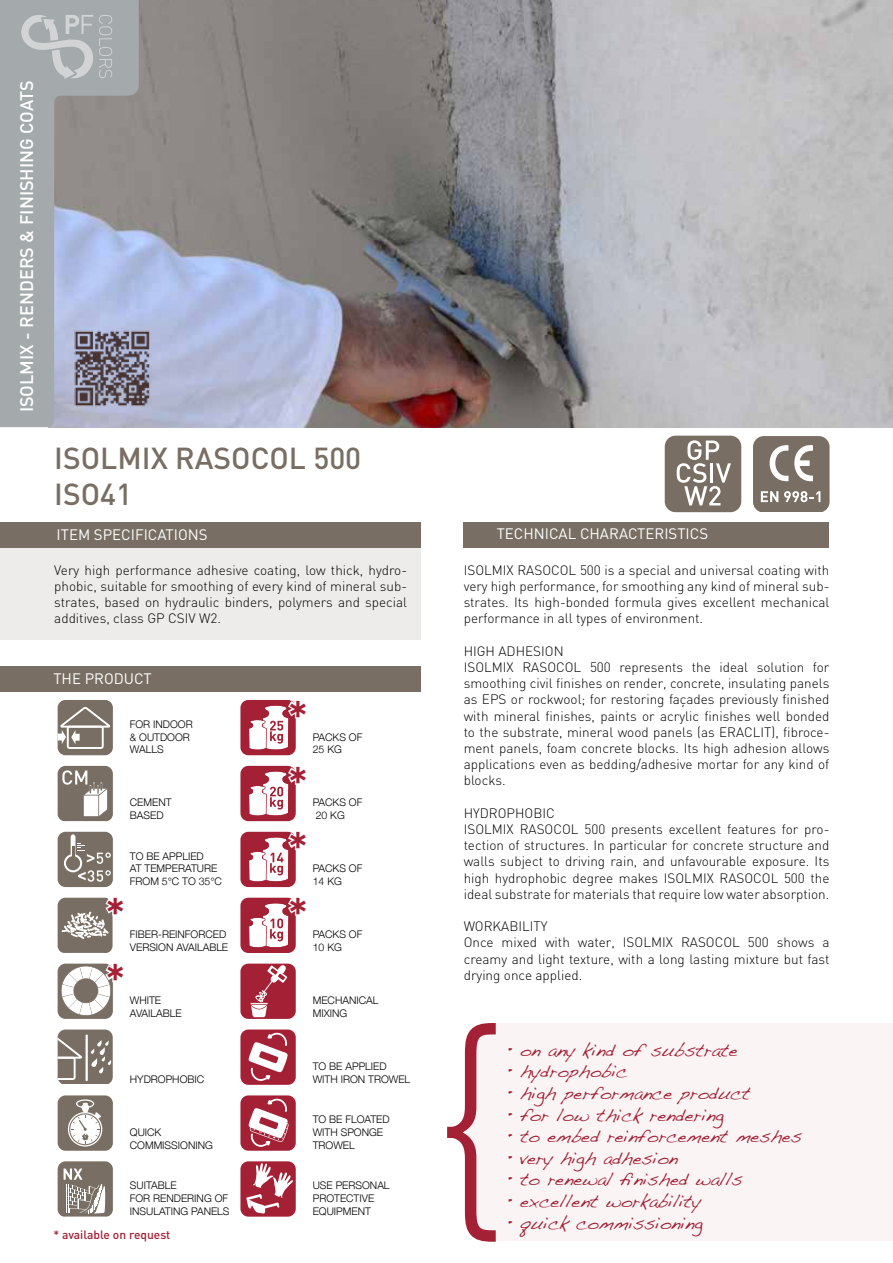
<style>
.page{position:relative;width:893px;height:1263px;background:#fff}
.page>*{position:absolute;margin:0;border:0;box-sizing:border-box;transform-origin:0 0}
.t1{font:500 43.5px "DIN";color:#a42035}
.t2{font:500 30px/36px "DIN";color:#786e63}
.t3{font:18px "Handwriting Dakota";color:#a42035}
.t4{font:500 18px "DIN";color:#fff}
.t5{font:15px "DIN";color:#fff}
.t6{font:300 13.5px/16.2px "DIN";color:#000}
.t7{font:500 12px "DIN";color:#a42035}
.t8{font:300 10.5px/12.6px "Helvetica Neue";color:#000}
</style>
<div class="page">
<div style="left:0;top:522px;width:421px;height:118px;background:#edeceb"></div>
<div style="left:0;top:522px;width:421px;height:25px;background:#786e63"></div>
<div style="left:463px;top:522px;width:366px;height:25px;background:#786e63"></div>
<div style="left:496px;top:1024px;width:397px;height:217px;background:#faf4f5"></div>
<svg style="left:447px;top:1023px;width:49px;height:219px"></svg>
<img style="left:139px;top:0;width:754px;height:427px">
<div style="left:665px;top:436px;width:76px;height:76px;background:#786e63;border-radius:11px"></div>
<svg style="left:677px;top:440px;width:54px;height:65px"></svg>
<div style="left:753px;top:436px;width:76px;height:76px;background:#786e63;border-radius:11px"></div>
<svg style="left:769px;top:445px;width:44px;height:37px"></svg>
<svg style="left:761px;top:491px;width:17px;height:11px"></svg>
<svg style="left:784px;top:491px;width:36px;height:11px"></svg>
<svg style="left:0;top:0;width:139px;height:427px;fill:#a4a9ac"></svg>
<img style="left:70px;top:325px;width:85px;height:85px">
<svg style="left:20px;top:13px;width:92px;height:66px"></svg>
<div style="left:58px;top:700px;width:55px;height:55px;background:#786e63;border-radius:8px"></div>
<div style="left:240px;top:700px;width:56px;height:55px;background:#a42035;border-radius:8px"></div>
<svg style="left:58px;top:766px;width:55px;height:56px"></svg>
<div style="left:240px;top:766px;width:56px;height:55px;background:#a42035;border-radius:8px"></div>
<div style="left:58px;top:832px;width:55px;height:55px;background:#786e63;border-radius:8px"></div>
<svg style="left:64px;top:854px;width:18px;height:18px"></svg>
<svg style="left:71px;top:834px;width:4px;height:32px"></svg>
<div style="left:66px;top:856px;width:14px;height:14px;background:#786e63;border-radius:50%"></div>
<hr style="left:72px;top:846px;width:2px;height:21px;background:#786e63">
<svg style="left:78px;top:870px;width:33px;height:12px"></svg>
<svg style="left:77px;top:843px;width:34px;height:21px"></svg>
<div style="left:240px;top:832px;width:56px;height:55px;background:#a42035;border-radius:8px"></div>
<div style="left:240px;top:898px;width:56px;height:55px;background:#a42035;border-radius:8px"></div>
<div style="left:58px;top:963px;width:55px;height:56px;background:#786e63;border-radius:8px"></div>
<div style="left:240px;top:963px;width:56px;height:56px;background:#a42035;border-radius:8px"></div>
<svg style="left:250px;top:965px;width:37px;height:52px"></svg>
<svg style="left:58px;top:1029px;width:55px;height:55px"></svg>
<div style="left:240px;top:1029px;width:56px;height:56px;background:#a42035;border-radius:8px"></div>
<svg style="left:248px;top:1032px;width:40px;height:49px"></svg>
<div style="left:58px;top:1095px;width:55px;height:56px;background:#786e63;border-radius:8px"></div>
<svg style="left:68px;top:1099px;width:34px;height:47px"></svg>
<div style="left:240px;top:1095px;width:56px;height:56px;background:#a42035;border-radius:8px"></div>
<svg style="left:248px;top:1098px;width:41px;height:49px"></svg>
<svg style="left:58px;top:1161px;width:55px;height:56px"></svg>
<div style="left:240px;top:1161px;width:56px;height:55px;background:#a42035;border-radius:8px"></div>
<svg style="left:246px;top:1162px;width:47px;height:51px"></svg>
<svg style="left:248px;top:765px;width:48px;height:51px"></svg>
<svg style="left:0;top:666px;width:420px;height:84px"></svg>
<svg style="left:248px;top:897px;width:48px;height:51px"></svg>
<svg style="left:248px;top:831px;width:48px;height:51px"></svg>
<svg style="left:61px;top:963px;width:52px;height:53px"></svg>
<svg style="left:58px;top:897px;width:55px;height:56px"></svg>
<h3 class="t4" style="left:15px;top:412px;width:334px;rotate:-90deg">ISOLMIX - RENDERS &amp; FINISHING COATS</h3>
<h2 class="t2" style="left:54px;top:439px;width:308px">ISOLMIX RASOCOL 500<br>ISO41</h2>
<p class="t5" style="left:57px;top:525px;width:153px">ITEM SPECIFICATIONS</p>
<p class="t5" style="left:497px;top:525px;width:213px">TECHNICAL CHARACTERISTICS</p>
<p class="t6" style="left:54px;top:562px;width:354px;text-align:justify">Very high performance adhesive coating, low thick, hydro&shy;phobic, suitable for smoothing of every kind of mineral sub&shy;strates, based on hydraulic binders, polymers and special additives, class GP CSIV W2.</p>
<p class="t6" style="left:464px;top:562px;width:367px;text-align:justify">ISOLMIX RASOCOL 500 is a special and universal coating with very high performance, for smoothing any kind of mineral sub&shy;strates. Its high-bonded formula gives excellent mechanical performance in all types of environment.</p>
<p class="t6" style="left:464px;top:643px;width:367px">HIGH ADHESION<br>ISOLMIX RASOCOL 500 represents the ideal solution for smoothing civil finishes on render, concrete, insulating panels as EPS or rockwool; for restoring façades previously finished with mineral finishes, paints or acrylic finishes well bonded to the substrate, mineral wood panels (as ERACLIT), fibroce&shy;ment panels, foam concrete blocks. Its high adhesion allows applications even as bedding/adhesive mortar for any kind of blocks.</p>
<p class="t6" style="left:464px;top:805px;width:367px">HYDROPHOBIC<br>ISOLMIX RASOCOL 500 presents excellent features for pro&shy;tection of structures. In particular for concrete structure and walls subject to driving rain, and unfavourable exposure. Its high hydrophobic degree makes ISOLMIX RASOCOL 500 the ideal substrate for materials that require low water absorption.</p>
<p class="t6" style="left:464px;top:918px;width:367px">WORKABILITY<br>Once mixed with water, ISOLMIX RASOCOL 500 shows a creamy and light texture, with a long lasting mixture but fast drying once applied.</p>
<p class="t5" style="left:53px;top:669px;width:100px">THE PRODUCT</p>
<h1 class="t1" style="left:287px;top:688px;width:23px">*</h1>
<p class="t8" style="left:130px;top:717px;width:64px">FOR INDOOR &amp; OUTDOOR<br>WALLS</p>
<p class="t8" style="left:313px;top:730px;width:51px">PACKS OF<br>25 KG</p>
<h1 class="t1" style="left:287px;top:754px;width:23px">*</h1>
<p class="t8" style="left:130px;top:796px;width:43px">CEMENT<br>BASED</p>
<p class="t8" style="left:313px;top:796px;width:51px">PACKS OF<br>20 KG</p>
<p class="t8" style="left:130px;top:849px;width:94px">TO BE APPLIED<br>AT TEMPERATURE<br>FROM 5°C TO 35°C</p>
<h1 class="t1" style="left:287px;top:820px;width:23px">*</h1>
<p class="t8" style="left:313px;top:861px;width:51px">PACKS OF<br>14 KG</p>
<h1 class="t1" style="left:105px;top:885px;width:23px">*</h1>
<h1 class="t1" style="left:287px;top:885px;width:23px">*</h1>
<p class="t8" style="left:130px;top:927px;width:100px">FIBER-REINFORCED<br>VERSION AVAILABLE</p>
<p class="t8" style="left:313px;top:927px;width:51px">PACKS OF<br>10 KG</p>
<h1 class="t1" style="left:105px;top:952px;width:23px">*</h1>
<p class="t8" style="left:130px;top:993px;width:53px">WHITE<br>AVAILABLE</p>
<p class="t8" style="left:313px;top:993px;width:67px">MECHANICAL<br>MIXING</p>
<p class="t8" style="left:130px;top:1072px;width:76px">HYDROPHOBIC</p>
<p class="t8" style="left:130px;top:1125px;width:84px">QUICK<br>COMMISSIONING</p>
<p class="t8" style="left:313px;top:1059px;width:99px">TO BE APPLIED<br>WITH IRON TROWEL</p>
<p class="t8" style="left:313px;top:1112px;width:78px">TO BE FLOATED<br>WITH SPONGE<br>TROWEL</p>
<p class="t8" style="left:130px;top:1178px;width:101px">SUITABLE<br>FOR RENDERING OF<br>INSULATING PANELS</p>
<p class="t8" style="left:313px;top:1178px;width:78px">USE PERSONAL<br>PROTECTIVE<br>EQUIPMENT</p>
<p class="t7" style="left:53px;top:1227px;width:119px">* available on request</p>
<h3 class="t3" style="left:508px;top:1039px;width:231px">• on any kind of substrate</h3>
<h3 class="t3" style="left:508px;top:1061px;width:121px">• hydrophobic</h3>
<h3 class="t3" style="left:508px;top:1082px;width:244px">• high performance product</h3>
<h3 class="t3" style="left:508px;top:1104px;width:217px">• for low thick rendering</h3>
<h3 class="t3" style="left:508px;top:1125px;width:295px">• to embed reinforcement meshes</h3>
<h3 class="t3" style="left:508px;top:1147px;width:171px">• very high adhesion</h3>
<h3 class="t3" style="left:508px;top:1169px;width:236px">• to renewal finished walls</h3>
<h3 class="t3" style="left:508px;top:1190px;width:194px">• excellent workability</h3>
<h3 class="t3" style="left:508px;top:1212px;width:196px">• quick commissioning</h3>
</div>
